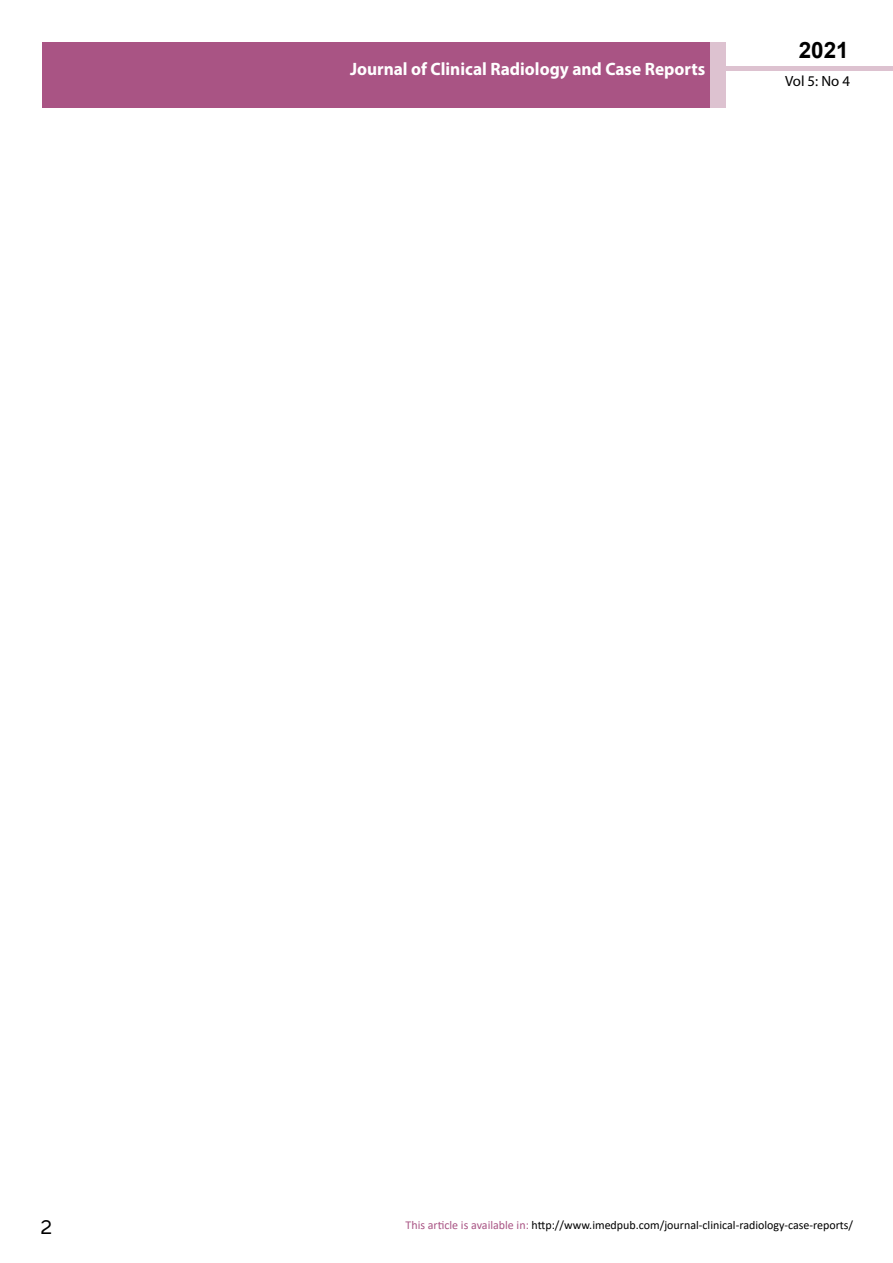
<style>
.page{position:relative;width:893px;height:1263px;background:#fff}
.page>*{position:absolute;margin:0;border:0;box-sizing:border-box;transform-origin:0 0}
.t1{font:25.5px "Tunga";color:#000}
.t2{font:700 22.5px "Arial";color:#000}
.t3{font:700 18px "Myriad Pro";color:#fff;scale:.96 1}
.t4{font:14.85px "Myriad Pro";color:#000}
.t5{font:12px "Calibri";color:#000}
.s1{color:#a95484}
</style>
<div class="page">
<div style="left:43px;top:42px;width:682px;height:66px;background:#a95484"></div>
<div style="left:722px;top:66px;width:171px;height:5px;background:#ddc2d0"></div>
<div style="left:710px;top:42px;width:15px;height:66px;background:#ddc2d0"></div>
<h3 class="t3" style="left:350px;top:57px;width:372px">Journal of Clinical Radiology and Case Reports</h3>
<h2 class="t2" style="left:799px;top:35px;width:52px">2021</h2>
<p class="t4" style="left:785px;top:72px;width:67px">Vol 5: No 4</p>
<h1 class="t1" style="left:41px;top:1210px;width:13px">2</h1>
<p class="t5" style="left:405px;top:1217px;width:449px"><span class="s1">This article is available in:</span> http://www.imedpub.com/journal-clinical-radiology-case-reports/</p>
</div>
